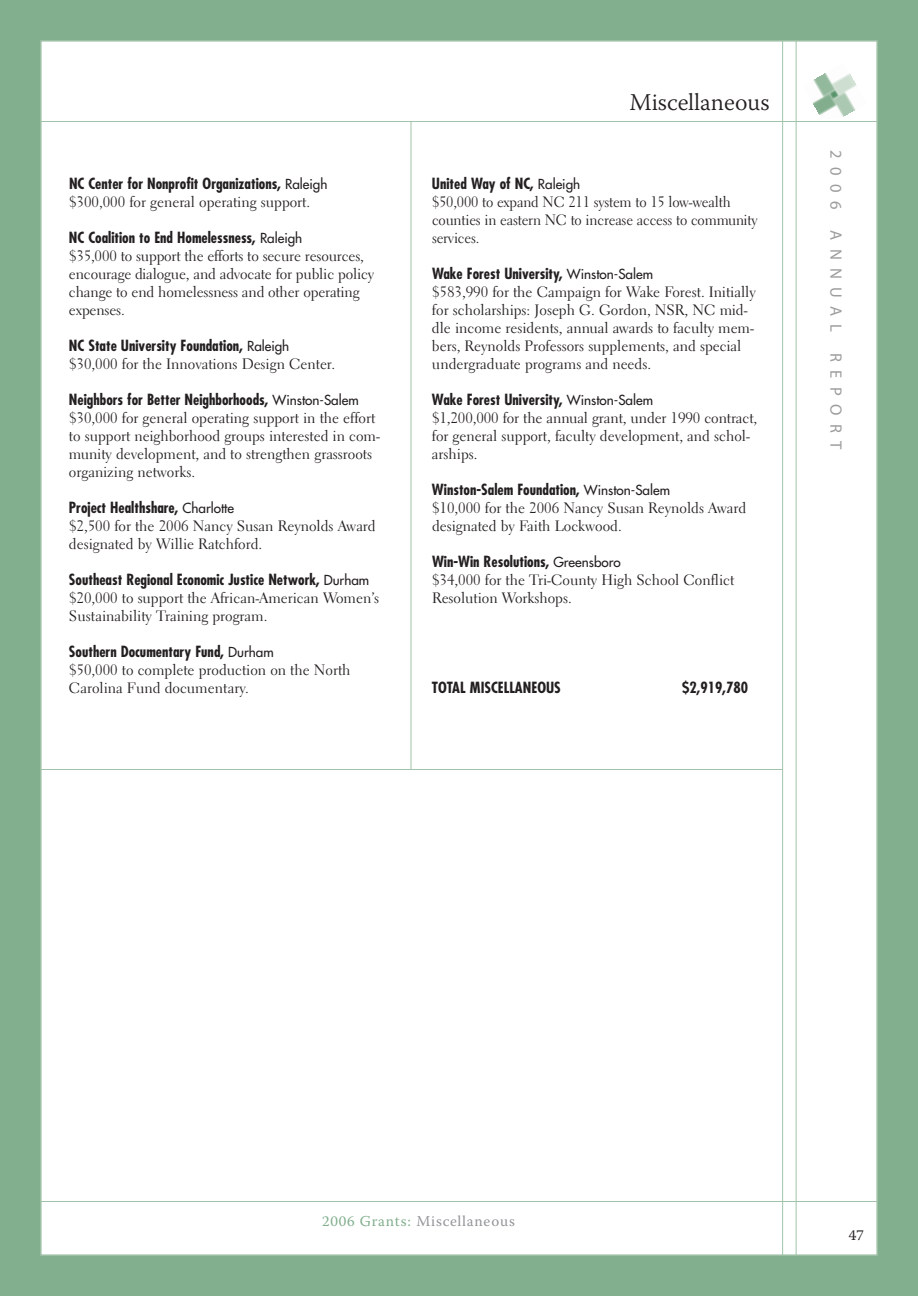
<style>
.page{position:relative;width:918px;height:1296px;background:#82af8e}
.page>*{position:absolute;margin:0;border:0;box-sizing:border-box;transform-origin:0 0}
.t1{font:300 24px "Warnock Pro";color:#231f20}
.t2{font:16.5px "Myriad MM.412.wt.601.wd";letter-spacing:.51em;color:#9d9d9e}
.t3{font:15px/18px "Electra LH";color:#231f20}
.t4{font:700 condensed 15px "Futura";color:#231f20}
.t5{font:15px "Warnock Pro";letter-spacing:.05em;color:#939598}
.t6{font:15px "Warnock Pro";color:#231f20}
.s1{font-weight:400;font-stretch:normal;font-size:13.5px}
.s2{color:#82af8e}
</style>
<div class="page">
<div style="left:41px;top:41px;width:836px;height:1214px;background:#fff"></div>
<hr style="left:40px;top:121px;width:838px;height:1px;background:#a2c3a9">
<hr style="left:40px;top:769px;width:743px;height:1px;background:#a2c3a9">
<hr style="left:40px;top:1201px;width:838px;height:1px;background:#a2c3a9">
<hr style="left:782px;top:40px;width:1px;height:1216px;background:#a2c3a9">
<hr style="left:796px;top:40px;width:1px;height:1216px;background:#a2c3a9">
<hr style="left:411px;top:122px;width:1px;height:648px;background:#a2c3a9">
<img style="left:812px;top:73px;width:45px;height:44px">
<p class="t4" style="left:69px;top:177px;width:260px">NC Center for Nonprofit Organizations, <span class="s1">Raleigh</span></p>
<p class="t3" style="left:69px;top:194px;width:243px">$300,000 for general operating support.</p>
<p class="t4" style="left:69px;top:231px;width:235px">NC Coalition to End Homelessness, <span class="s1">Raleigh</span></p>
<p class="t3" style="left:69px;top:248px;width:307px">$35,000 to support the efforts to secure resources, encourage dialogue, and advocate for public policy change to end homelessness and other operating expenses.</p>
<p class="t4" style="left:69px;top:339px;width:222px">NC State University Foundation, <span class="s1">Raleigh</span></p>
<p class="t3" style="left:69px;top:356px;width:268px">$30,000 for the Innovations Design Center.</p>
<p class="t4" style="left:69px;top:393px;width:291px">Neighbors for Better Neighborhoods, <span class="s1">Winston-Salem</span></p>
<p class="t3" style="left:69px;top:410px;width:313px">$30,000 for general operating support in the effort to support neighborhood groups interested in com&shy;munity development, and to strengthen grassroots organizing networks.</p>
<p class="t4" style="left:69px;top:501px;width:167px">Project Healthshare, <span class="s1">Charlotte</span></p>
<p class="t3" style="left:69px;top:518px;width:308px">$2,500 for the 2006 Nancy Susan Reynolds Award designated by Willie Ratchford.</p>
<p class="t4" style="left:69px;top:573px;width:302px">Southeast Regional Economic Justice Network, <span class="s1">Durham</span></p>
<p class="t3" style="left:69px;top:590px;width:312px">$20,000 to support the African-American Women’s<br>Sustainability Training program.</p>
<p class="t4" style="left:69px;top:645px;width:206px">Southern Documentary Fund, <span class="s1">Durham</span></p>
<p class="t3" style="left:69px;top:662px;width:283px">$50,000 to complete production on the North<br>Carolina Fund documentary.</p>
<h1 class="t1" style="left:629px;top:93px;width:142px">Miscellaneous</h1>
<p class="t4" style="left:432px;top:177px;width:150px">United Way of NC, <span class="s1">Raleigh</span></p>
<p class="t3" style="left:432px;top:194px;width:327px">$50,000 to expand NC 211 system to 15 low-wealth counties in eastern NC to increase access to community services.</p>
<p class="t4" style="left:432px;top:267px;width:223px">Wake Forest University, <span class="s1">Winston-Salem</span></p>
<p class="t3" style="left:432px;top:284px;width:325px">$583,990 for the Campaign for Wake Forest. Initially for scholarships: Joseph G. Gordon, NSR, NC mid&shy;dle income residents, annual awards to faculty mem&shy;bers, Reynolds Professors supplements, and special undergraduate programs and needs.</p>
<p class="t4" style="left:432px;top:393px;width:223px">Wake Forest University, <span class="s1">Winston-Salem</span></p>
<p class="t3" style="left:432px;top:410px;width:327px">$1,200,000 for the annual grant, under 1990 contract, for general support, faculty development, and schol&shy;arships.</p>
<p class="t4" style="left:432px;top:483px;width:240px">Winston-Salem Foundation, <span class="s1">Winston-Salem</span></p>
<p class="t3" style="left:432px;top:500px;width:316px">$10,000 for the 2006 Nancy Susan Reynolds Award designated by Faith Lockwood.</p>
<p class="t4" style="left:432px;top:555px;width:190px">Win-Win Resolutions, <span class="s1">Greensboro</span></p>
<p class="t3" style="left:432px;top:572px;width:304px">$34,000 for the Tri-County High School Conflict<br>Resolution Workshops.</p>
<p class="t4" style="left:432px;top:681px;width:130px">TOTAL MISCELLANEOUS</p>
<p class="t4" style="left:682px;top:681px;width:68px">$2,919,780</p>
<p class="t2" style="left:842px;top:150px;width:61px;rotate:90deg">2006</p>
<p class="t2" style="left:842px;top:230px;width:104px;rotate:90deg">ANNUAL</p>
<p class="t2" style="left:842px;top:353px;width:98px;rotate:90deg">REPORT</p>
<p class="t5" style="left:322px;top:1215px;width:194px"><span class="s2">2006 Grants:</span> Miscellaneous</p>
<p class="t6" style="left:849px;top:1229px;width:17px">47</p>
</div>
